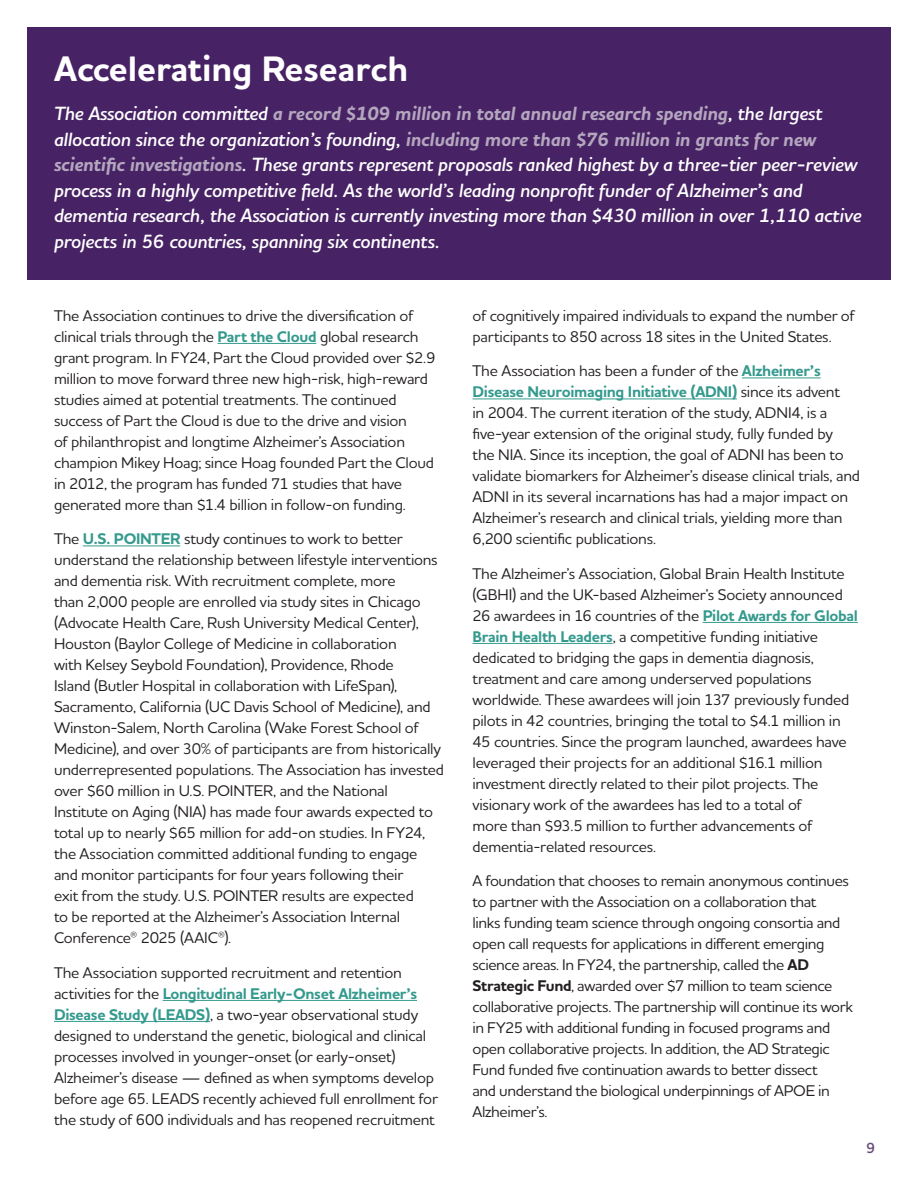
<style>
.page{position:relative;width:918px;height:1188px;background:#fff}
.page>*{position:absolute;margin:0;border:0;box-sizing:border-box;transform-origin:0 0}
.t1{font:700 36px "Houschka Alt Pro";color:#fff}
.t2{font:italic 600 19.5px/25.5px "Houschka Alt Pro";letter-spacing:-.015em;color:#fff}
.t3{font:500 15.75px/21px "Houschka Alt Pro";letter-spacing:-.015em;color:#231f20}
.t4{font:600 15px "Houschka Alt Pro";color:#694d7d}
.s1{font-weight:700;color:#b3a6be}
.s2{font-weight:700;color:#359a8e}
.s3{font-weight:700}
</style>
<div class="page">
<div style="left:27px;top:27px;width:864px;height:253px;background:#472264"></div>
<hr style="left:218px;top:343px;width:98px;height:1px;background:#359a8e">
<hr style="left:83px;top:546px;width:97px;height:1px;background:#359a8e">
<hr style="left:163px;top:1000px;width:254px;height:1px;background:#359a8e">
<hr style="left:54px;top:1021px;width:156px;height:1px;background:#359a8e">
<hr style="left:742px;top:378px;width:79px;height:1px;background:#359a8e">
<hr style="left:472px;top:399px;width:265px;height:1px;background:#359a8e">
<hr style="left:703px;top:622px;width:155px;height:1px;background:#359a8e">
<hr style="left:472px;top:643px;width:141px;height:1px;background:#359a8e">
<h1 class="t1" style="left:54px;top:46px;width:356px">Accelerating Research</h1>
<p class="t2" style="left:54px;top:101px;width:809px">The Association committed <span class="s1">a record $109 million in total annual research spending</span>, the largest allocation since the organization’s founding, <span class="s1">including more than $76 million in grants for new scientific investigations</span>. These grants represent proposals ranked highest by a three-tier peer-review process in a highly competitive field. As the world’s leading nonprofit funder of Alzheimer’s and dementia research, the Association is currently investing more than $430 million in over 1,110 active projects in 56 countries, spanning six continents.</p>
<p class="t3" style="left:54px;top:305px;width:383px">The Association continues to drive the diversification of clinical trials through the <span class="s2">Part the Cloud</span> global research grant program. In FY24, Part the Cloud provided over $2.9 million to move forward three new high-risk, high-reward studies aimed at potential treatments. The continued success of Part the Cloud is due to the drive and vision<br>of philanthropist and longtime Alzheimer’s Association champion Mikey Hoag; since Hoag founded Part the Cloud in 2012, the program has funded 71 studies that have generated more than $1.4 billion in follow-on funding.</p>
<p class="t3" style="left:54px;top:528px;width:391px">The <span class="s2">U.S. POINTER</span> study continues to work to better understand the relationship between lifestyle interventions and dementia risk. With recruitment complete, more<br>than 2,000 people are enrolled via study sites in Chicago (Advocate Health Care, Rush University Medical Center), Houston (Baylor College of Medicine in collaboration<br>with Kelsey Seybold Foundation), Providence, Rhode<br>Island (Butler Hospital in collaboration with LifeSpan), Sacramento, California (UC Davis School of Medicine), and Winston-Salem, North Carolina (Wake Forest School of Medicine), and over 30% of participants are from historically underrepresented populations. The Association has invested over $60 million in U.S. POINTER, and the National Institute on Aging (NIA) has made four awards expected to total up to nearly $65 million for add-on studies. In FY24, the Association committed additional funding to engage and monitor participants for four years following their<br>exit from the study. U.S. POINTER results are expected<br>to be reported at the Alzheimer’s Association Internal Conference® 2025 (AAIC®).</p>
<p class="t3" style="left:54px;top:961px;width:385px">The Association supported recruitment and retention activities for the <span class="s2">Longitudinal Early-Onset Alzheimer’s Disease Study (LEADS)</span>, a two-year observational study designed to understand the genetic, biological and clinical processes involved in younger-onset (or early-onset)<br>Alzheimer’s disease — defined as when symptoms develop before age 65. LEADS recently achieved full enrollment for the study of 600 individuals and has reopened recruitment</p>
<p class="t3" style="left:472px;top:305px;width:384px">of cognitively impaired individuals to expand the number of participants to 850 across 18 sites in the United States.</p>
<p class="t3" style="left:472px;top:360px;width:389px">The Association has been a funder of the <span class="s2">Alzheimer’s Disease Neuroimaging Initiative (ADNI)</span> since its advent<br>in 2004. The current iteration of the study, ADNI4, is a five-year extension of the original study, fully funded by<br>the NIA. Since its inception, the goal of ADNI has been to validate biomarkers for Alzheimer’s disease clinical trials, and ADNI in its several incarnations has had a major impact on Alzheimer’s research and clinical trials, yielding more than 6,200 scientific publications.</p>
<p class="t3" style="left:472px;top:562px;width:387px">The Alzheimer’s Association, Global Brain Health Institute (GBHI) and the UK-based Alzheimer’s Society announced 26 awardees in 16 countries of the <span class="s2">Pilot Awards for Global Brain Health Leaders</span>, a competitive funding initiative dedicated to bridging the gaps in dementia diagnosis, treatment and care among underserved populations worldwide. These awardees will join 137 previously funded pilots in 42 countries, bringing the total to $4.1 million in 45 countries. Since the program launched, awardees have leveraged their projects for an additional $16.1 million investment directly related to their pilot projects. The visionary work of the awardees has led to a total of<br>more than $93.5 million to further advancements of dementia-related resources.</p>
<p class="t3" style="left:472px;top:870px;width:382px">A foundation that chooses to remain anonymous continues to partner with the Association on a collaboration that<br>links funding team science through ongoing consortia and open call requests for applications in different emerging science areas. In FY24, the partnership, called the <span class="s3">AD Strategic Fund</span>, awarded over $7 million to team science collaborative projects. The partnership will continue its work in FY25 with additional funding in focused programs and open collaborative projects. In addition, the AD Strategic Fund funded five continuation awards to better dissect<br>and understand the biological underpinnings of APOE in Alzheimer’s.</p>
<p class="t4" style="left:866px;top:1138px;width:10px">9</p>
</div>
